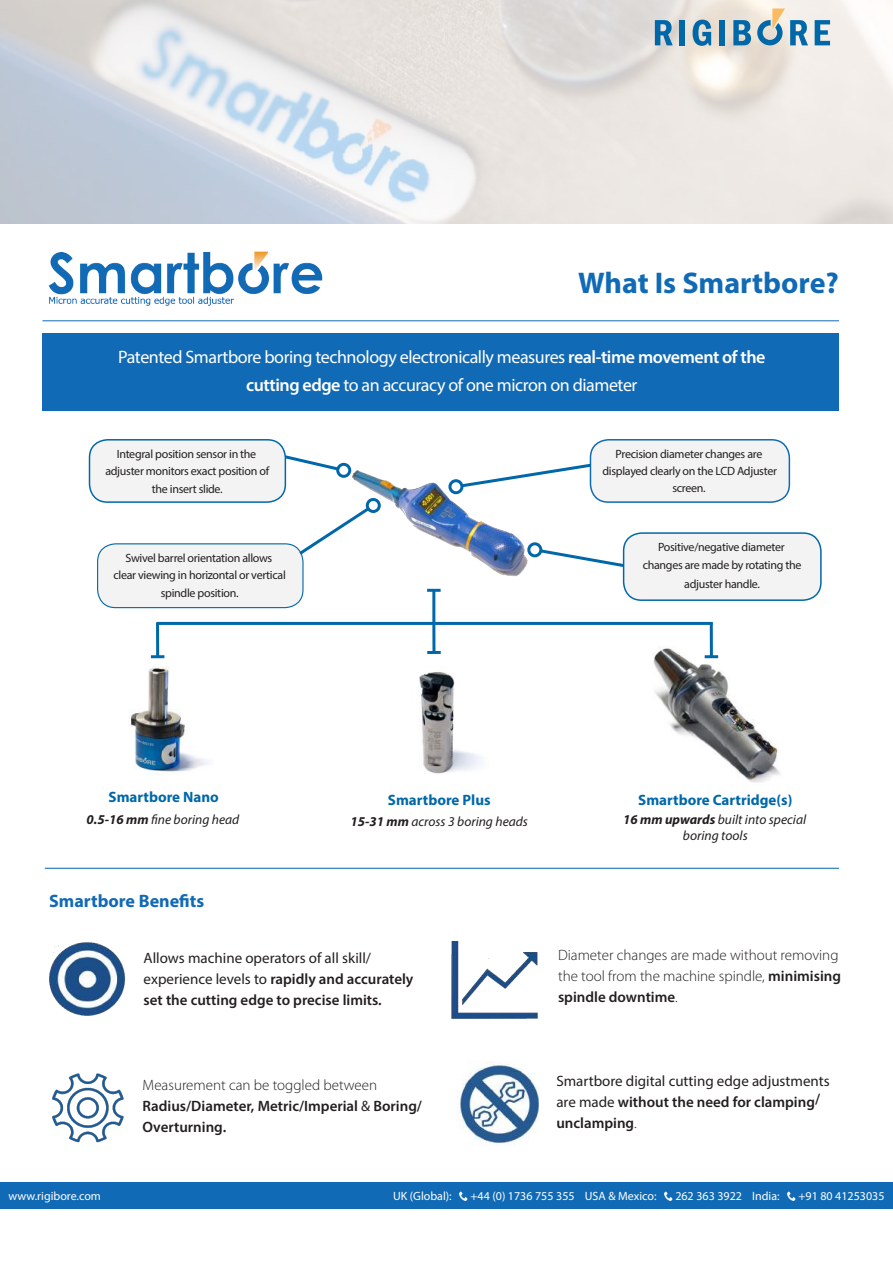
<style>
.page{position:relative;width:893px;height:1263px;background:#fff}
.page>*{position:absolute;margin:0;border:0;box-sizing:border-box;transform-origin:0 0}
.t1{font:700 30px "Myriad Pro";color:#116ab5}
.t2{font:18px/27.6px "Myriad Pro";letter-spacing:-.025em;color:#fff;text-align:center}
.t3{font:700 18px "Myriad Pro";color:#116ab5}
.t4{font:600 15px/21px "Myriad Pro";color:#231f20}
.t5{font:300 15px/21px "Myriad Pro";color:#231f20}
.t6{font:15px/21px "Myriad Pro";color:#231f20}
.t7{font:700 15px "Myriad Pro";color:#0068a9}
.t8{font:italic 13.5px/16.2px "Myriad Pro";color:#231f20;text-align:center}
.t9{font:12px/17.4px "Myriad Pro";letter-spacing:-.025em;color:#231f20;text-align:center}
.t10{font:12px "Myriad Pro";color:#fff}
.s1{font-weight:600}
.s2{font-weight:700}
.s3{font-weight:400}
.s4{font-weight:300}
</style>
<div class="page">
<img style="left:0;top:0;width:893px;height:223px">
<svg style="left:655px;top:20px;width:18px;height:25px"></svg>
<div style="left:679px;top:20px;width:6px;height:25px;background:#0068a9"></div>
<svg style="left:693px;top:20px;width:18px;height:26px"></svg>
<div style="left:719px;top:20px;width:6px;height:25px;background:#0068a9"></div>
<svg style="left:733px;top:20px;width:18px;height:25px"></svg>
<svg style="left:815px;top:20px;width:15px;height:25px"></svg>
<svg style="left:757px;top:9px;width:51px;height:36px;background:#a2bcc6"></svg>
<div style="left:252px;top:1183px;width:641px;height:26px;background:#116ab5"></div>
<svg style="left:459px;top:1192px;width:9px;height:8px"></svg>
<svg style="left:664px;top:1192px;width:9px;height:8px"></svg>
<svg style="left:787px;top:1192px;width:9px;height:8px"></svg>
<div style="left:0;top:1183px;width:284px;height:26px;background:#116ab5"></div>
<hr style="left:43px;top:320px;width:796px;height:1px;background:#116ab5">
<div style="left:43px;top:334px;width:796px;height:77px;background:#116ab5"></div>
<hr style="left:157px;top:622px;width:556px;height:3px;background:#0068a9">
<img style="left:48px;top:251px;width:275px;height:55px">
<img style="left:653px;top:646px;width:127px;height:137px">
<div style="left:590px;top:440px;width:199px;height:62px;background:#f3f3f3;border-radius:18px"></div>
<div style="left:590px;top:439px;width:200px;height:64px;border:2px solid #116ab5;border-radius:18px"></div>
<div style="left:98px;top:544px;width:205px;height:64px;background:#f3f3f3;border-radius:18px"></div>
<div style="left:97px;top:543px;width:207px;height:65px;border:1px solid #0068a9;border-radius:18px"></div>
<img style="left:419px;top:672px;width:62px;height:102px">
<img style="left:129px;top:666px;width:80px;height:108px">
<hr style="left:45px;top:868px;width:794px;height:1px;background:#0068a9">
<img style="left:49px;top:942px;width:77px;height:74px">
<img style="left:451px;top:942px;width:87px;height:77px">
<img style="left:458px;top:1061px;width:80px;height:83px">
<div style="left:624px;top:533px;width:197px;height:67px;background:#f3f3f3;border-radius:18px"></div>
<div style="left:623px;top:532px;width:199px;height:69px;border:2px solid #0068a9;border-radius:18px"></div>
<svg style="left:296px;top:544px;width:15px;height:13px"></svg>
<svg style="left:564px;top:462px;width:29px;height:27px"></svg>
<svg style="left:564px;top:547px;width:62px;height:22px"></svg>
<hr style="left:432px;top:590px;width:3px;height:32px;background:#0068a9">
<hr style="left:432px;top:623px;width:3px;height:29px;background:#0068a9">
<hr style="left:427px;top:651px;width:14px;height:3px;background:#0068a9">
<hr style="left:710px;top:622px;width:3px;height:35px;background:#0068a9">
<svg style="left:705px;top:655px;width:13px;height:3px"></svg>
<hr style="left:156px;top:622px;width:3px;height:35px;background:#0068a9">
<svg style="left:151px;top:655px;width:13px;height:3px"></svg>
<div style="left:89px;top:440px;width:196px;height:62px;background:#f3f3f3;border-radius:18px"></div>
<div style="left:89px;top:439px;width:197px;height:64px;border:2px solid #0068a9;border-radius:18px"></div>
<svg style="left:283px;top:453px;width:28px;height:20px"></svg>
<img style="left:52px;top:1073px;width:72px;height:70px">
<img style="left:311px;top:461px;width:253px;height:134px">
<h1 class="t1" style="left:578px;top:263px;width:262px">What Is Smartbore?</h1>
<h2 class="t2" style="left:118px;top:343px;width:649px">Patented Smartbore boring technology electronically measures <span class="s1">real-time movement of the cutting edge</span> to an accuracy of one micron on diameter</h2>
<p class="t9" style="left:105px;top:445px;width:165px">Integral position sensor in the adjuster monitors exact position of the insert slide.</p>
<p class="t9" style="left:114px;top:549px;width:174px">Swivel barrel orientation allows clear viewing in horizontal or vertical spindle position.</p>
<p class="t9" style="left:602px;top:445px;width:176px">Precision diameter changes are displayed clearly on the LCD Adjuster</p>
<p class="t9" style="left:672px;top:479px;width:35px">screen.</p>
<p class="t9" style="left:643px;top:538px;width:160px">Positive/negative diameter changes are made by rotating the</p>
<p class="t9" style="left:684px;top:575px;width:77px">adjuster handle.</p>
<p class="t7" style="left:109px;top:787px;width:112px">Smartbore Nano</p>
<p class="t8" style="left:87px;top:812px;width:154px"><span class="s2">0.5-16 mm</span> fine boring head</p>
<h2 class="t3" style="left:49px;top:889px;width:157px">Smartbore Benefits</h2>
<p class="t7" style="left:388px;top:790px;width:104px">Smartbore Plus</p>
<p class="t8" style="left:351px;top:813px;width:179px"><span class="s2">15-31 mm</span> across 3 boring heads</p>
<p class="t4" style="left:144px;top:947px;width:271px"><span class="s3">Allows machine operators of all skill/ experience levels to</span> rapidly and accurately set the cutting edge to precise limits.</p>
<p class="t4" style="left:143px;top:1074px;width:281px"><span class="s4">Measurement can be toggled between<br></span>Radius/Diameter, Metric/Imperial <span class="s3">&amp;</span> Boring/<br>Overturning.</p>
<p class="t7" style="left:638px;top:790px;width:156px">Smartbore Cartridge(s)</p>
<p class="t8" style="left:623px;top:811px;width:185px"><span class="s2">16 mm upwards</span> built into special boring tools</p>
<p class="t5" style="left:558px;top:944px;width:284px">Diameter changes are made without removing the tool from the machine spindle, <span class="s1">minimising spindle downtime</span>.</p>
<p class="t6" style="left:556px;top:1071px;width:275px">Smartbore digital cutting edge adjustments are made <span class="s1">without the need for clamping</span><sup>/ </sup><span class="s1">unclamping</span><span class="s4">.</span></p>
<p class="t10" style="left:9px;top:1189px;width:94px">www.rigibore.com</p>
<p class="t10" style="left:393px;top:1189px;width:60px">UK (Global):</p>
<p class="t10" style="left:470px;top:1189px;width:188px">+44 (0) 1736 755 355 USA &amp; Mexico:</p>
<p class="t10" style="left:675px;top:1189px;width:106px">262 363 3922 India:</p>
<p class="t10" style="left:798px;top:1189px;width:88px">+91 80 41253035</p>
</div>
